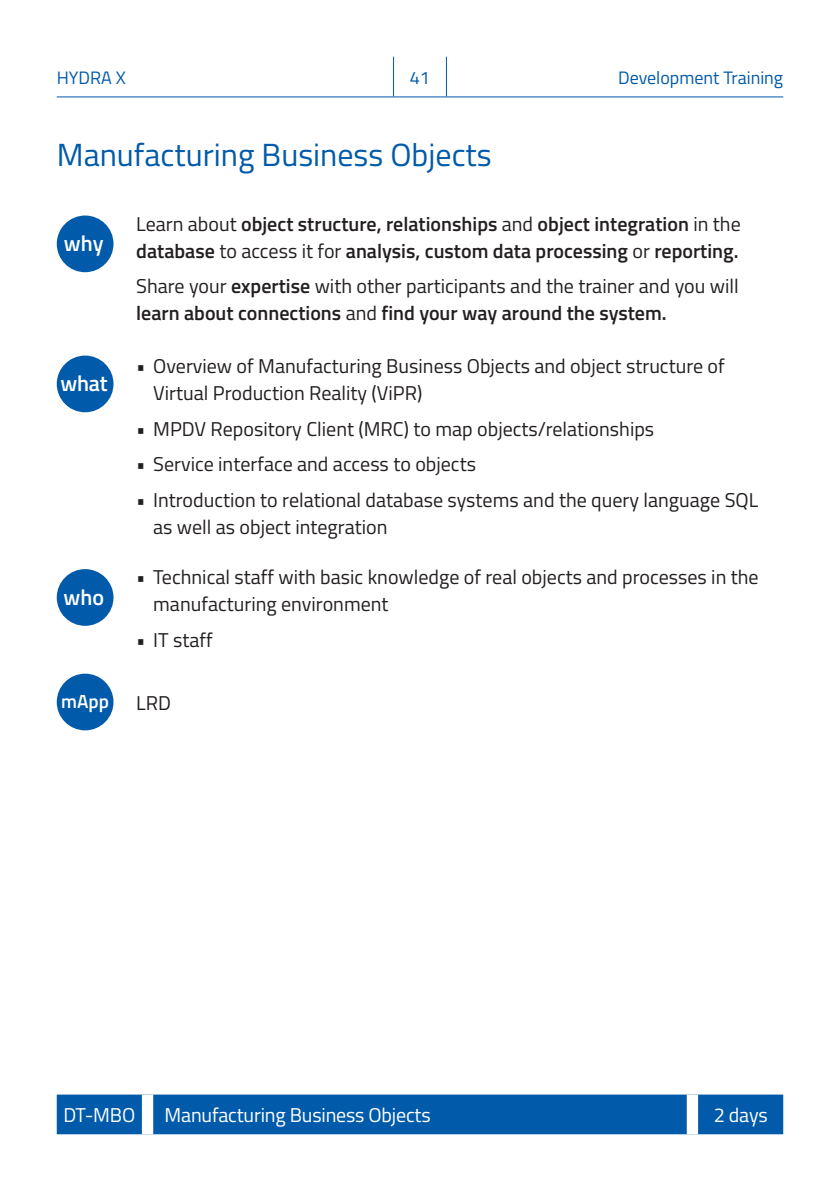
<style>
.page{position:relative;width:840px;height:1191px;background:#fff}
.page>*{position:absolute;margin:0;border:0;box-sizing:border-box;transform-origin:0 0}
.t1{font:32px "Titillium";color:#015aaa}
.t2{font:600 22px "Titillium";letter-spacing:-.005em;color:#fff}
.t3{font:20px/27px "Titillium";color:#231f20}
.t4{font:600 20px/27px "Titillium";color:#231f20}
.t5{font:20px "Titillium";letter-spacing:-.01em;color:#fff}
.t6{font:600 19px "Titillium";color:#fff}
.t7{font:18px "Titillium";color:#015aaa}
.s1{font-weight:400}
</style>
<div class="page">
<hr style="left:57px;top:96px;width:725px;height:1px;background:#015aaa">
<hr style="left:393px;top:57px;width:1px;height:39px;background:#015aaa">
<hr style="left:445px;top:57px;width:1px;height:39px;background:#015aaa">
<div style="left:57px;top:1094px;width:725px;height:40px;background:#015aaa"></div>
<div style="left:142px;top:1094px;width:11px;height:40px;background:#fff"></div>
<div style="left:686px;top:1094px;width:11px;height:40px;background:#fff"></div>
<div style="left:57px;top:215px;width:56px;height:57px;background:#015aaa;border-radius:50%"></div>
<div style="left:57px;top:355px;width:56px;height:57px;background:#015aaa;border-radius:50%"></div>
<div style="left:57px;top:569px;width:56px;height:57px;background:#015aaa;border-radius:50%"></div>
<div style="left:57px;top:673px;width:56px;height:57px;background:#015aaa;border-radius:50%"></div>
<p class="t7" style="left:57px;top:65px;width:71px">HYDRA X</p>
<p class="t7" style="left:409px;top:65px;width:22px">41</p>
<p class="t7" style="left:617px;top:65px;width:166px">Development Training</p>
<p class="t1" style="left:57px;top:131px;width:436px">Manufacturing Business Objects</p>
<p class="t2" style="left:64px;top:227px;width:41px">why</p>
<p class="t2" style="left:60px;top:367px;width:49px">what</p>
<p class="t2" style="left:63px;top:581px;width:42px">who</p>
<p class="t4" style="left:136px;top:209px;width:605px"><span class="s1">Learn about</span> object structure, relationships <span class="s1">and</span> object integration <span class="s1">in the </span>database <span class="s1">to access it for</span> analysis, custom data processing <span class="s1">or</span> reporting.</p>
<p class="t4" style="left:136px;top:271px;width:603px"><span class="s1">Share your</span> expertise <span class="s1">with other participants and the trainer and you will </span>learn about connections <span class="s1">and</span> find your way around the system.</p>
<p class="t3" style="left:153px;top:351px;width:572px;text-indent:-17px">• Overview of Manufacturing Business Objects and object structure of<br>Virtual Production Reality (ViPR)</p>
<p class="t3" style="left:136px;top:414px;width:519px">• MPDV Repository Client (MRC) to map objects/relationships</p>
<p class="t3" style="left:136px;top:449px;width:341px">• Service interface and access to objects</p>
<p class="t3" style="left:153px;top:485px;width:606px;text-indent:-17px">• Introduction to relational database systems and the query language SQL as well as object integration</p>
<p class="t3" style="left:153px;top:562px;width:606px;text-indent:-17px">• Technical staff with basic knowledge of real objects and processes in the manufacturing environment</p>
<p class="t3" style="left:136px;top:625px;width:78px">• IT staff</p>
<p class="t6" style="left:61px;top:687px;width:49px">mApp</p>
<p class="t3" style="left:136px;top:688px;width:36px">LRD</p>
<p class="t5" style="left:63px;top:1100px;width:73px">DT-MBO</p>
<p class="t5" style="left:164px;top:1100px;width:267px">Manufacturing Business Objects</p>
<p class="t5" style="left:713px;top:1100px;width:55px">2 days</p>
</div>
